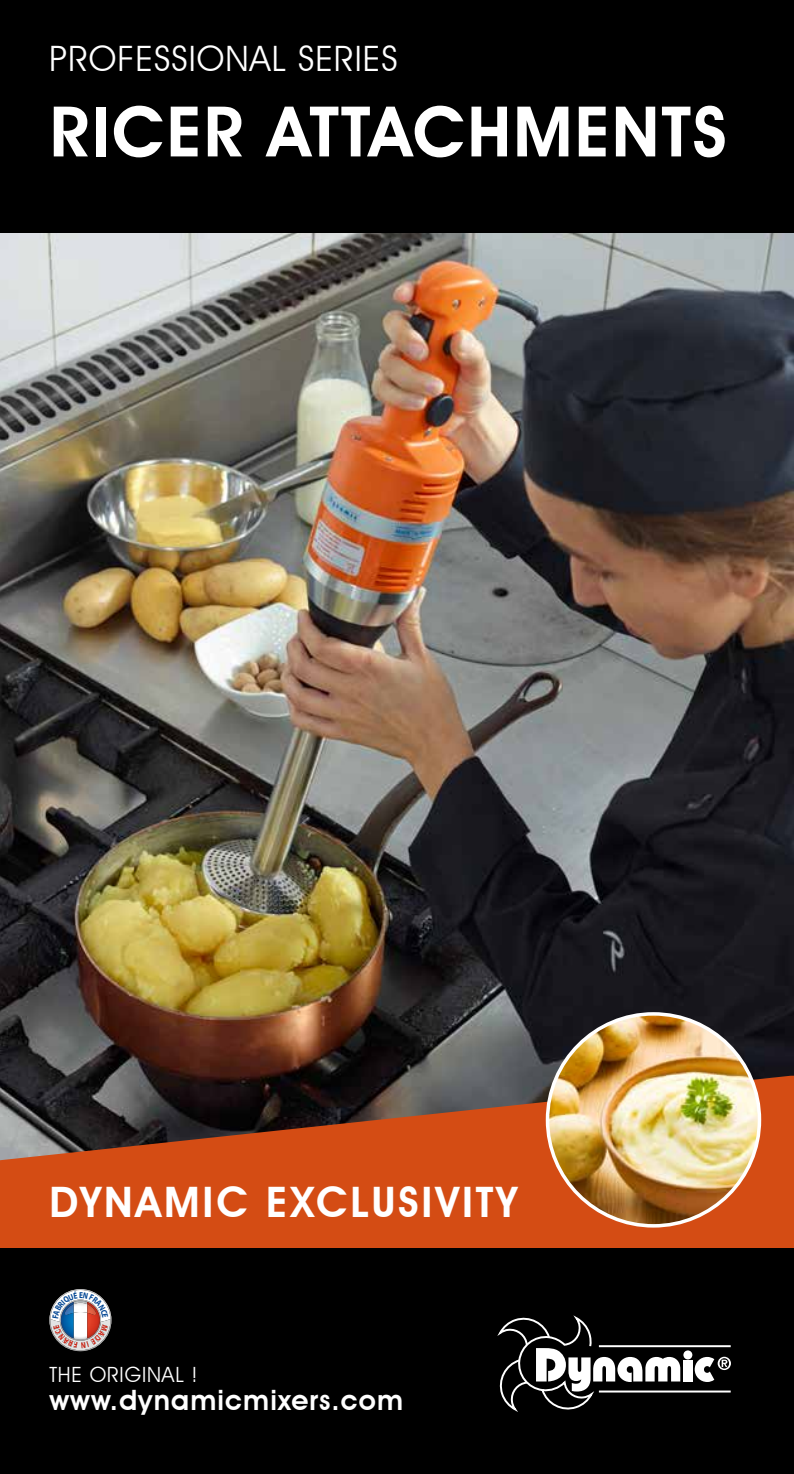
<style>
.page{position:relative;width:794px;height:1474px;background:#fff}
.page>*{position:absolute;margin:0;border:0;box-sizing:border-box;transform-origin:0 0}
.t1{font:600 70px "Avant Garde IT Cby BT";letter-spacing:.03em;color:#fff}
.t2{font:600 42px "Avant Garde IT Cby BT";letter-spacing:.07em;color:#fff}
.t3{font:35px "Avant Garde IT Cby BT";letter-spacing:.03em;color:#fff}
.t4{font:600 28px "Avant Garde IT Cby BT";letter-spacing:.04em;color:#fff}
.t5{font:21px "Avant Garde IT Cby BT";letter-spacing:.04em;color:#fff}
</style>
<div class="page">
<img style="left:0;top:232px;width:794px;height:843px">
<div style="left:0;top:0;width:794px;height:232px;background:#000"></div>
<svg style="left:0;top:1075px;width:794px;height:173px;background:#a8471f"></svg>
<div style="left:0;top:1248px;width:794px;height:225px;background:#000"></div>
<div style="left:683px;top:1360px;width:9px;height:21px;background:#fff"></div>
<div style="left:683px;top:1350px;width:9px;height:9px;background:#fff;border-radius:50%"></div>
<hr style="left:599px;top:1390px;width:131px;height:2px;background:#fff">
<hr style="left:599px;top:1345px;width:131px;height:2px;background:#fff">
<svg style="left:497px;top:1315px;width:183px;height:96px"></svg>
<svg style="left:694px;top:1356px;width:37px;height:25px"></svg>
<img style="left:547px;top:1013px;width:212px;height:212px;border-radius:106px">
<svg style="left:49px;top:1289px;width:63px;height:62px"></svg>
<p class="t3" style="left:50px;top:38px;width:349px">PROFESSIONAL SERIES</p>
<h1 class="t1" style="left:50px;top:89px;width:678px">RICER ATTACHMENTS</h1>
<h2 class="t2" style="left:50px;top:1176px;width:469px">DYNAMIC EXCLUSIVITY</h2>
<p class="t5" style="left:49px;top:1361px;width:150px">THE ORIGINAL !</p>
<p class="t4" style="left:49px;top:1382px;width:355px">www.dynamicmixers.com</p>
</div>
